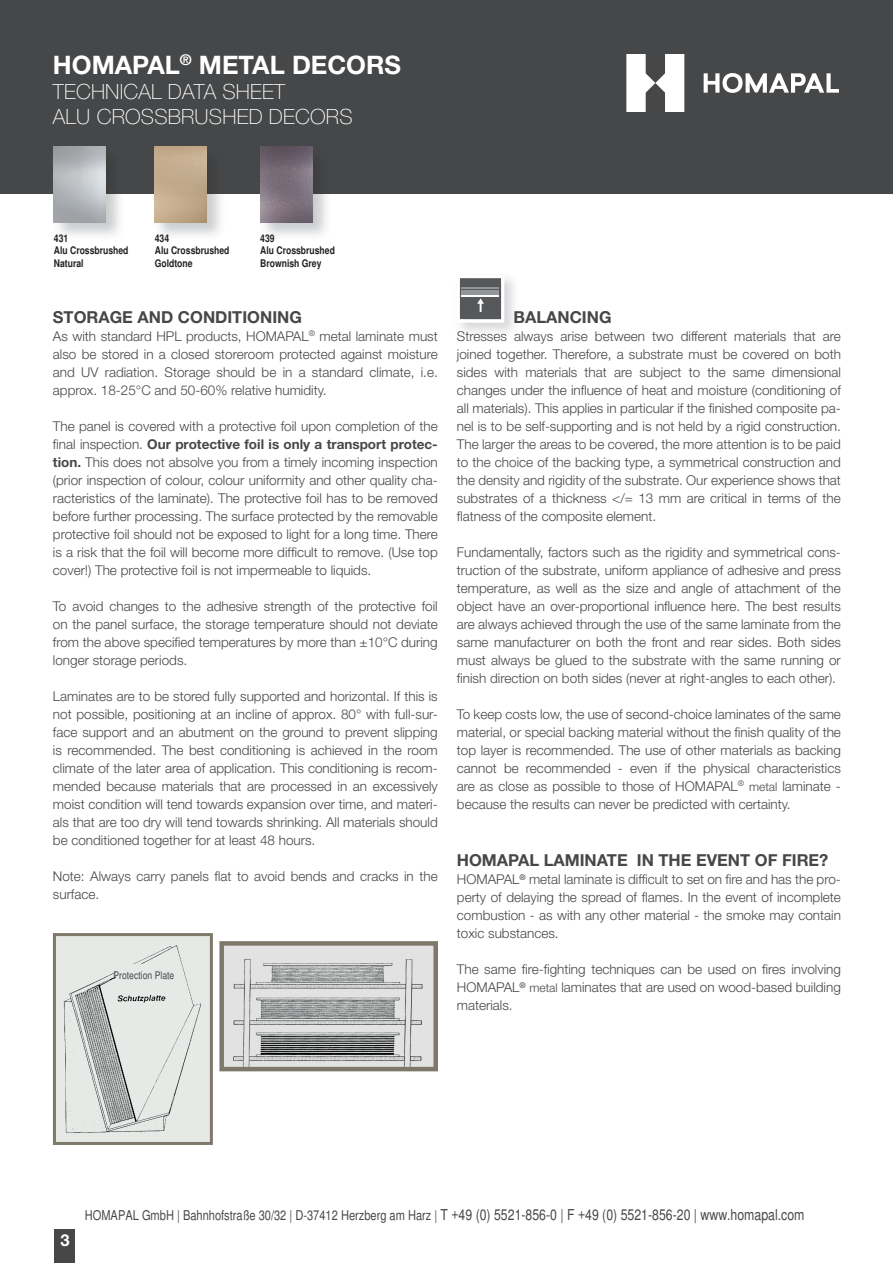
<style>
.page{position:relative;width:893px;height:1263px;background:#fff}
.page>*{position:absolute;margin:0;border:0;box-sizing:border-box;transform-origin:0 0}
.t1{font:700 25.5px "Helvetica Neue";color:#fff}
.t2{font:100 21px/25.2px "Helvetica Neue";letter-spacing:.01em;color:#fff}
.t3{font:700 16.5px "Helvetica Neue";color:#464748}
.t4{font:700 16.5px "Helvetica Neue";color:#fff}
.t5{font:300 13.5px/18px "Helvetica Neue";color:#464748;text-align:justify}
.t6{font:condensed 13.5px "Helvetica";color:#464748}
.t7{font:condensed 12px "Helvetica";color:#fff}
.t8{font:700 condensed 10.5px/12.6px "Helvetica";color:#231f20}
.t9{font:condensed 10.5px "Helvetica";color:#464748}
.s1{font-weight:700}
.s2{font-size:12px}
.s3{font-size:15px}
</style>
<div class="page">
<div style="left:54px;top:1229px;width:20px;height:34px;background:#464748"></div>
<div style="left:0;top:0;width:893px;height:193px;background:#464748"></div>
<svg style="left:704px;top:73px;width:135px;height:20px"></svg>
<svg style="left:626px;top:54px;width:58px;height:58px"></svg>
<img style="left:460px;top:278px;width:54px;height:54px">
<div style="left:458px;top:277px;width:43px;height:42px;background:#57585a"></div>
<hr style="left:461px;top:295px;width:38px;height:1px;background:#fff">
<hr style="left:461px;top:290px;width:38px;height:4px;background:#939598">
<hr style="left:461px;top:288px;width:38px;height:1px;background:#939598">
<svg style="left:477px;top:298px;width:7px;height:14px"></svg>
<div style="left:457px;top:275px;width:47px;height:48px;border:3px solid #fff"></div>
<img style="left:57px;top:937px;width:152px;height:204px">
<div style="left:53px;top:933px;width:160px;height:212px;border:3px solid #7e786a"></div>
<img style="left:224px;top:946px;width:209px;height:120px">
<div style="left:219px;top:941px;width:219px;height:130px;border:4px solid #7e786a"></div>
<div style="left:116px;top:964px;width:58px;height:19px;background:#e7e9e7"></div>
<img style="left:53px;top:146px;width:72px;height:90px">
<img style="left:54px;top:147px;width:52px;height:75px">
<img style="left:153px;top:146px;width:73px;height:90px">
<img style="left:155px;top:147px;width:52px;height:75px">
<img style="left:259px;top:146px;width:73px;height:90px">
<img style="left:260px;top:147px;width:52px;height:75px">
<h1 class="t1" style="left:53px;top:49px;width:350px">HOMAPAL<sup>®</sup> METAL DECORS</h1>
<h2 class="t2" style="left:53px;top:79px;width:301px">TECHNICAL DATA SHEET<br>ALU CROSSBRUSHED DECORS</h2>
<p class="t8" style="left:54px;top:232px;width:76px">431<br>Alu Crossbrushed<br>Natural</p>
<p class="t8" style="left:155px;top:232px;width:76px">434<br>Alu Crossbrushed<br>Goldtone</p>
<p class="t8" style="left:260px;top:232px;width:76px">439<br>Alu Crossbrushed<br>Brownish Grey</p>
<p class="t3" style="left:53px;top:307px;width:251px">STORAGE AND CONDITIONING</p>
<p class="t5" style="left:53px;top:327px;width:386px">As with standard HPL products, HOMAPAL<sup>®</sup> metal laminate must also be stored in a closed storeroom protected against moisture and UV radiation. Storage should be in a standard climate, i.e. approx. 18-25°C and 50-60% relative humidity.</p>
<p class="t5" style="left:53px;top:417px;width:386px">The panel is covered with a protective foil upon completion of the final inspection. <span class="s1">Our protective foil is only a transport protec&shy;tion.</span> This does not absolve you from a timely incoming inspection (prior inspection of colour, colour uniformity and other quality cha&shy;racteristics of the laminate). The protective foil has to be removed before further processing. The surface protected by the removable protective foil should not be exposed to light for a long time. There is a risk that the foil will become more difficult to remove. (Use top cover!) The protective foil is not impermeable to liquids.</p>
<p class="t5" style="left:53px;top:597px;width:386px">To avoid changes to the adhesive strength of the protective foil on the panel surface, the storage temperature should not deviate from the above specified temperatures by more than ±10°C during longer storage periods.</p>
<p class="t5" style="left:53px;top:687px;width:386px">Laminates are to be stored fully supported and horizontal. If this is not possible, positioning at an incline of approx. 80° with full-sur&shy;face support and an abutment on the ground to prevent slipping is recommended. The best conditioning is achieved in the room climate of the later area of application. This conditioning is recom&shy;mended because materials that are processed in an excessively moist condition will tend towards expansion over time, and materi&shy;als that are too dry will tend towards shrinking. All materials should be conditioned together for at least 48 hours.</p>
<p class="t5" style="left:53px;top:867px;width:386px">Note: Always carry panels flat to avoid bends and cracks in the surface.</p>
<p class="t9" style="left:114px;top:968px;width:62px">Protection Plate</p>
<p class="t3" style="left:513px;top:307px;width:100px">BALANCING</p>
<p class="t5" style="left:457px;top:327px;width:385px">Stresses always arise between two different materials that are joined together. Therefore, a substrate must be covered on both sides with materials that are subject to the same dimensional changes under the influence of heat and moisture (conditioning of all materials). This applies in particular if the finished composite pa&shy;nel is to be self-supporting and is not held by a rigid construction.<br>The larger the areas to be covered, the more attention is to be paid to the choice of the backing type, a symmetrical construction and the density and rigidity of the substrate. Our experience shows that substrates of a thickness &lt;/= 13 mm are critical in terms of the flatness of the composite element.</p>
<p class="t5" style="left:457px;top:543px;width:385px">Fundamentally, factors such as the rigidity and symmetrical cons&shy;truction of the substrate, uniform appliance of adhesive and press temperature, as well as the size and angle of attachment of the object have an over-proportional influence here. The best results are always achieved through the use of the same laminate from the same manufacturer on both the front and rear sides. Both sides must always be glued to the substrate with the same running or finish direction on both sides (never at right-angles to each other).</p>
<p class="t5" style="left:457px;top:705px;width:385px">To keep costs low, the use of second-choice laminates of the same material, or special backing material without the finish quality of the top layer is recommended. The use of other materials as backing cannot be recommended - even if the physical characteristics are as close as possible to those of HOMAPAL<sup>®</sup> <span class="s2">metal</span> laminate - because the results can never be predicted with certainty.</p>
<p class="t3" style="left:457px;top:850px;width:373px">HOMAPAL LAMINATE IN THE EVENT OF FIRE?</p>
<p class="t5" style="left:457px;top:870px;width:385px">HOMAPAL<sup>®</sup> metal laminate is difficult to set on fire and has the pro&shy;perty of delaying the spread of flames. In the event of incomplete combustion - as with any other material - the smoke may contain toxic substances.</p>
<p class="t5" style="left:457px;top:960px;width:385px">The same fire-fighting techniques can be used on fires involving HOMAPAL<sup>®</sup> <span class="s2">metal</span> laminates that are used on wood-based building materials.</p>
<p class="t7" style="left:61px;top:1231px;width:7px">3</p>
<p class="t4" style="left:61px;top:1230px;width:11px">3</p>
<p class="t6" style="left:85px;top:1207px;width:721px">HOMAPAL GmbH | Bahnhofstraße 30/32 | D-37412 Herzberg am Harz | <span class="s3">T +49 (0) 5521-856-0 | F +49 (0) 5521-856-20 | www.homapal.com</span></p>
</div>
